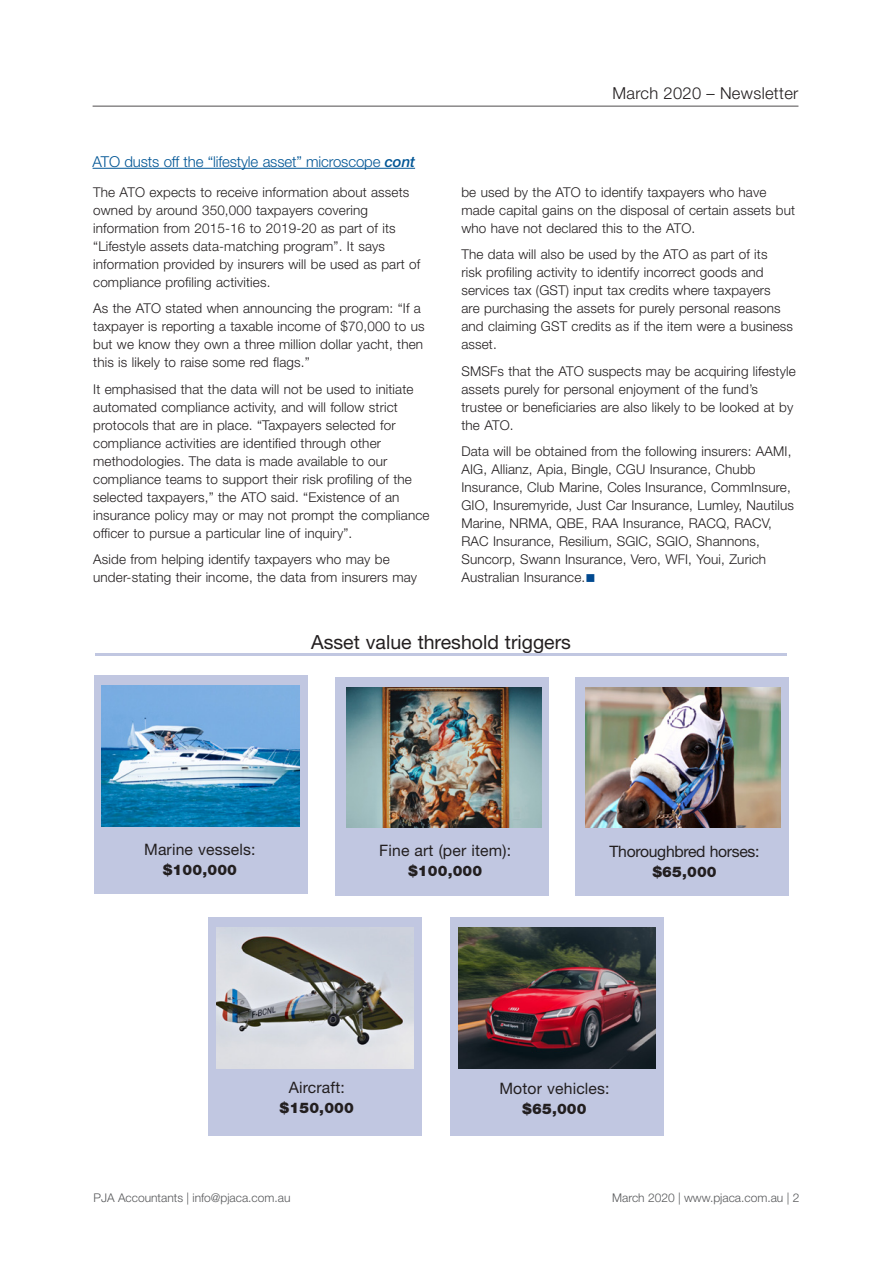
<style>
.page{position:relative;width:893px;height:1263px;background:#fff}
.page>*{position:absolute;margin:0;border:0;box-sizing:border-box;transform-origin:0 0}
._15_Subhead{font:19.5px "Helvetica Neue";color:#231f20}
.t1{font:300 16.5px "Helvetica Neue";letter-spacing:.02em;color:#231f20}
._15_Breakout_quote{font:15.75px "Helvetica Neue";letter-spacing:.01em;color:#231f20}
._15_Breakout_quote-2{font:15.75px "Helvetica Neue";letter-spacing:-.02em;color:#231f20}
._15_Subhead_small{font:300 15px "Helvetica Neue";letter-spacing:-.01em;color:#005595}
._15_Breakout_quote-3{font:900 14.7px "Helvetica Neue";letter-spacing:.01em;color:#231f20}
._15_Body_text{font:300 13.5px/18px "Helvetica Neue";letter-spacing:.01em;color:#231f20}
.t2{font:300 12px "Helvetica Neue";color:#57585a}
.s1{font-weight:500;font-style:italic}
.s2{color:#014990}
</style>
<div class="page">
<hr style="left:93px;top:106px;width:705px;height:1px;background:#231f20">
<hr style="left:93px;top:168px;width:322px;height:1px;background:#005595">
<div style="left:94px;top:675px;width:214px;height:219px;background:#c1c7e1"></div>
<img style="left:102px;top:685px;width:197px;height:141px">
<div style="left:335px;top:677px;width:214px;height:219px;background:#c1c7e1"></div>
<img style="left:346px;top:687px;width:195px;height:141px">
<div style="left:575px;top:677px;width:214px;height:219px;background:#c1c7e1"></div>
<img style="left:585px;top:687px;width:196px;height:141px">
<div style="left:208px;top:917px;width:214px;height:219px;background:#c1c7e1"></div>
<img style="left:216px;top:927px;width:198px;height:141px">
<div style="left:450px;top:918px;width:214px;height:218px;background:#c1c7e1"></div>
<img style="left:458px;top:928px;width:198px;height:140px">
<hr style="left:96px;top:653px;width:691px;height:3px;background:#c1c7e1">
<p class="_15_Subhead_small" style="left:93px;top:152px;width:324px">ATO dusts off the “lifestyle asset” microscope <span class="s1">cont</span></p>
<p class="_15_Body_text" style="left:93px;top:183px;width:329px">The ATO expects to receive information about assets owned by around 350,000 taxpayers covering information from 2015-16 to 2019-20 as part of its “Lifestyle assets data-matching program”. It says information provided by insurers will be used as part of compliance profiling activities.</p>
<p class="_15_Body_text" style="left:93px;top:299px;width:333px">As the ATO stated when announcing the program: “If a taxpayer is reporting a taxable income of $70,000 to us but we know they own a three million dollar yacht, then this is likely to raise some red flags.”</p>
<p class="_15_Body_text" style="left:93px;top:380px;width:338px">It emphasised that the data will not be used to initiate automated compliance activity, and will follow strict protocols that are in place. “Taxpayers selected for compliance activities are identified through other methodologies. The data is made available to our compliance teams to support their risk profiling of the selected taxpayers,” the ATO said. “Existence of an insurance policy may or may not prompt the compliance officer to pursue a particular line of inquiry”.</p>
<p class="_15_Body_text" style="left:93px;top:550px;width:325px">Aside from helping identify taxpayers who may be under-stating their income, the data from insurers may</p>
<p class="t1" style="left:612px;top:83px;width:188px">March 2020 – Newsletter</p>
<p class="_15_Body_text" style="left:461px;top:183px;width:335px">be used by the ATO to identify taxpayers who have made capital gains on the disposal of certain assets but who have not declared this to the ATO.</p>
<p class="_15_Body_text" style="left:461px;top:245px;width:333px">The data will also be used by the ATO as part of its<br>risk profiling activity to identify incorrect goods and services tax (GST) input tax credits where taxpayers<br>are purchasing the assets for purely personal reasons and claiming GST credits as if the item were a business asset.</p>
<p class="_15_Body_text" style="left:461px;top:362px;width:336px">SMSFs that the ATO suspects may be acquiring lifestyle assets purely for personal enjoyment of the fund’s trustee or beneficiaries are also likely to be looked at by the ATO.</p>
<p class="_15_Body_text" style="left:461px;top:442px;width:334px">Data will be obtained from the following insurers: AAMI, AIG, Allianz, Apia, Bingle, CGU Insurance, Chubb Insurance, Club Marine, Coles Insurance, CommInsure, GIO, Insuremyride, Just Car Insurance, Lumley, Nautilus Marine, NRMA, QBE, RAA Insurance, RACQ, RACV, RAC Insurance, Resilium, SGIC, SGIO, Shannons, Suncorp, Swann Insurance, Vero, WFI, Youi, Zurich Australian Insurance.<span class="s2">■</span></p>
<p class="_15_Subhead" style="left:311px;top:630px;width:261px">Asset value threshold triggers</p>
<p class="_15_Breakout_quote" style="left:144px;top:840px;width:113px">Marine vessels:</p>
<p class="_15_Breakout_quote-3" style="left:163px;top:861px;width:76px">$100,000</p>
<p class="_15_Breakout_quote" style="left:379px;top:841px;width:133px">Fine art (per item):</p>
<p class="_15_Breakout_quote-3" style="left:408px;top:862px;width:76px">$100,000</p>
<p class="_15_Breakout_quote-2" style="left:610px;top:842px;width:151px">Thoroughbred horses:</p>
<p class="_15_Breakout_quote-3" style="left:652px;top:863px;width:66px">$65,000</p>
<p class="_15_Breakout_quote" style="left:289px;top:1078px;width:58px">Aircraft:</p>
<p class="_15_Breakout_quote-3" style="left:280px;top:1099px;width:76px">$150,000</p>
<p class="_15_Breakout_quote" style="left:499px;top:1079px;width:112px">Motor vehicles:</p>
<p class="_15_Breakout_quote-3" style="left:522px;top:1100px;width:66px">$65,000</p>
<p class="t2" style="left:94px;top:1190px;width:198px">PJA Accountants | info@pjaca.com.au</p>
<p class="t2" style="left:612px;top:1190px;width:189px">March 2020 | www.pjaca.com.au | 2</p>
</div>
